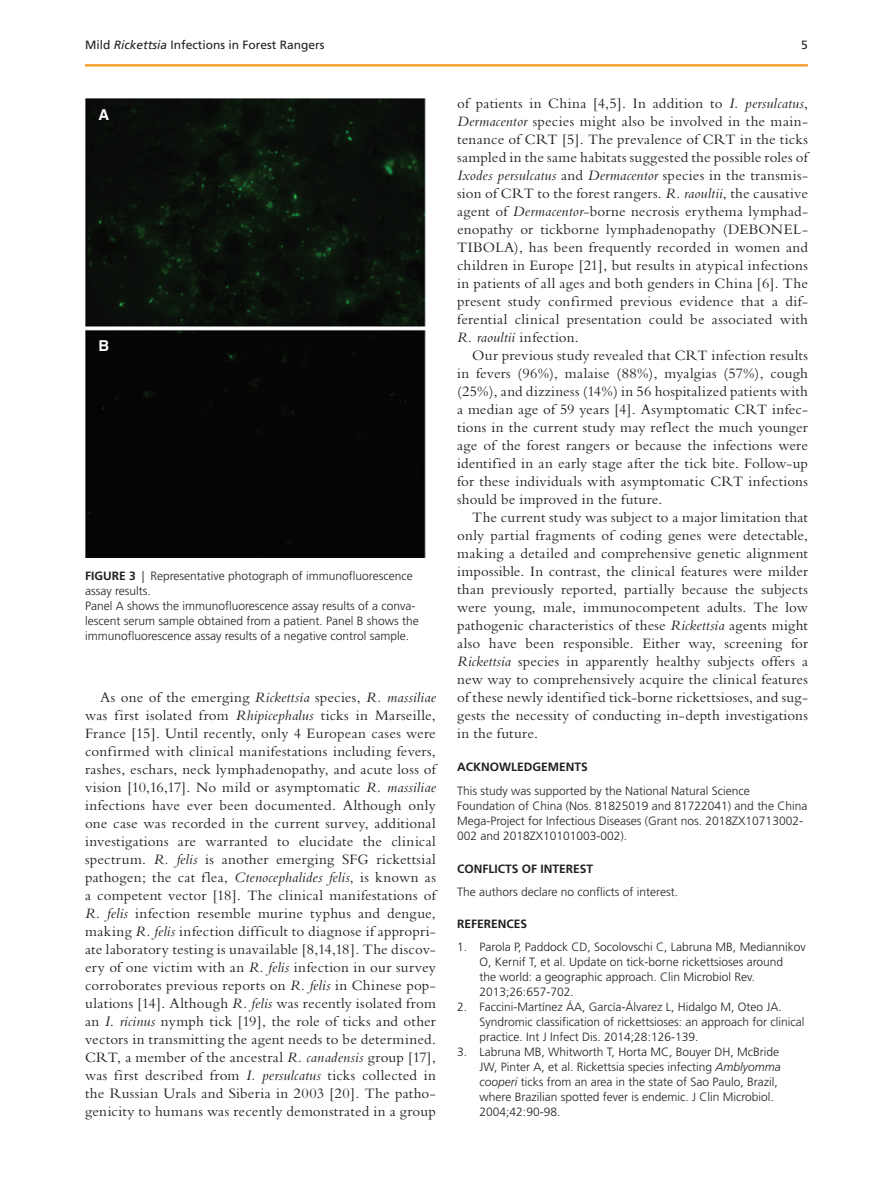
<style>
.page{position:relative;width:893px;height:1191px;background:#fff}
.page>*{position:absolute;margin:0;border:0;box-sizing:border-box;transform-origin:0 0}
.t1{font:15px/18px "Bembo";letter-spacing:.015em;color:#231f20;text-align:justify}
.t2{font:700 15px "Helvetica";color:#fff}
.t3{font:300 12px/15px "Frutiger";color:#231f20}
.t4{font:700 12px "Frutiger";color:#231f20}
.t5{font:12px "Frutiger";color:#231f20}
.s1{font-style:italic}
.s2{font-weight:700}
</style>
<div class="page">
<hr style="left:85px;top:64px;width:723px;height:2px;background:#f79821">
<img style="left:85px;top:99px;width:340px;height:458px">
<p class="t5" style="left:85px;top:38px;width:241px">Mild <span class="s1">Rickettsia</span> Infections in Forest Rangers</p>
<p class="t5" style="left:801px;top:38px;width:8px">5</p>
<p class="t2" style="left:98px;top:105px;width:12px">A</p>
<p class="t2" style="left:98px;top:336px;width:12px">B</p>
<p class="t3" style="left:85px;top:568px;width:335px"><span class="s2">FIGURE 3</span> | Representative photograph of immunofluorescence assay results.<br>Panel A shows the immunofluorescence assay results of a conva&shy;lescent serum sample obtained from a patient. Panel B shows the immunofluorescence assay results of a negative control sample.</p>
<p class="t1" style="left:85px;top:688px;width:352px;text-indent:15px">As one of the emerging <span class="s1">Rickettsia</span> species, <span class="s1">R. massiliae </span>was first isolated from <span class="s1">Rhipicephalus</span> ticks in Marseille, France [15]. Until recently, only 4 European cases were confirmed with clinical manifestations including fevers, rashes, eschars, neck lymphadenopathy, and acute loss of vision [10,16,17]. No mild or asymptomatic <span class="s1">R. massiliae </span>infections have ever been documented. Although only one case was recorded in the current survey, additional investigations are warranted to elucidate the clinical spectrum. <span class="s1">R. felis</span> is another emerging SFG rickettsial pathogen; the cat flea, <span class="s1">Ctenocephalides felis</span>, is known as a competent vector [18]. The clinical manifestations of <span class="s1">R. felis</span> infection resemble murine typhus and dengue, making <span class="s1">R. felis</span> infection difficult to diagnose if appropri&shy;ate laboratory testing is unavailable [8,14,18]. The discov&shy;ery of one victim with an <span class="s1">R. felis</span> infection in our survey corroborates previous reports on <span class="s1">R. felis</span> in Chinese pop&shy;ulations [14]. Although <span class="s1">R. felis</span> was recently isolated from an <span class="s1">I. ricinus</span> nymph tick [19], the role of ticks and other vectors in transmitting the agent needs to be determined.<br>CRT, a member of the ancestral <span class="s1">R. canadensis</span> group [17], was first described from <span class="s1">I. persulcatus</span> ticks collected in the Russian Urals and Siberia in 2003 [20]. The patho&shy;genicity to humans was recently demonstrated in a group</p>
<p class="t1" style="left:457px;top:94px;width:352px">of patients in China [4,5]. In addition to <span class="s1">I. -persulcatus</span>, <span class="s1">Dermacentor</span> species might also be involved in the main&shy;tenance of CRT [5]. The prevalence of CRT in the ticks sampled in the same habitats suggested the possible roles of <span class="s1">Ixodes persulcatus</span> and <span class="s1">Dermacentor</span> species in the transmis&shy;sion of CRT to the forest rangers. <span class="s1">R. raoultii</span>, the causative agent of <span class="s1">Dermacentor</span>-borne necrosis erythema lymphad&shy;enopathy or tickborne lymphadenopathy (DEBONEL-TIBOLA), has been frequently recorded in women and children in Europe [21], but results in atypical infections in patients of all ages and both genders in China [6]. The present study confirmed previous evidence that a dif&shy;ferential clinical presentation could be associated with <span class="s1">R. raoultii</span> infection.</p>
<p class="t1" style="left:457px;top:346px;width:352px;text-indent:15px">Our previous study revealed that CRT infection results in fevers (96%), malaise (88%), myalgias (57%), cough (25%), and dizziness (14%) in 56 hospitalized patients with a median age of 59 years [4]. Asymptomatic CRT infec&shy;tions in the current study may reflect the much younger age of the forest rangers or because the infections were identified in an early stage after the tick bite. Follow-up for these individuals with asymptomatic CRT infections should be improved in the future.</p>
<p class="t1" style="left:457px;top:508px;width:352px;text-indent:15px">The current study was subject to a major limitation that only partial fragments of coding genes were detectable, making a detailed and comprehensive genetic alignment impossible. In contrast, the clinical features were milder than previously reported, partially because the subjects were young, male, immunocompetent adults. The low pathogenic characteristics of these <span class="s1">Rickettsia</span> agents might also have been responsible. Either way, screening for <span class="s1">Rickettsia</span> species in apparently healthy subjects offers a new way to comprehensively acquire the clinical features of these newly identified tick-borne rickettsioses, and sug&shy;gests the necessity of conducting in-depth investigations in the future.</p>
<p class="t4" style="left:457px;top:760px;width:132px">ACKNOWLEDGEMENTS</p>
<p class="t3" style="left:457px;top:783px;width:352px">This study was supported by the National Natural Science Foundation of China (Nos. 81825019 and 81722041) and the China Mega-Project for Infectious Diseases (Grant nos. 2018ZX10713002- 002 and 2018ZX10101003-002).</p>
<p class="t4" style="left:457px;top:861px;width:138px">CONFLICTS OF INTEREST</p>
<p class="t3" style="left:457px;top:884px;width:222px">The authors declare no conflicts of interest.</p>
<p class="t4" style="left:457px;top:917px;width:16px">REFERENCES</p>
<p class="t3" style="left:480px;top:940px;width:328px;text-indent:-22px">1. Parola P, Paddock CD, Socolovschi C, Labruna MB, Mediannikov O, Kernif T, et al. Update on tick-borne rickettsioses around<br>the world: a geographic approach. Clin Microbiol Rev.<br>2013;26:657-702.</p>
<p class="t3" style="left:480px;top:1000px;width:326px;text-indent:-22px">2. Faccini-Martínez ÁA, García-Álvarez L, Hidalgo M, Oteo JA.<br>Syndromic classification of rickettsioses: an approach for clinical practice. Int J Infect Dis. 2014;28:126-139.</p>
<p class="t3" style="left:480px;top:1045px;width:303px;text-indent:-22px">3. Labruna MB, Whitworth T, Horta MC, Bouyer DH, McBride JW, Pinter A, et al. Rickettsia species infecting <span class="s1">Amblyomma cooperi</span> ticks from an area in the state of Sao Paulo, Brazil, where Brazilian spotted fever is endemic. J Clin Microbiol.<br>2004;42:90-98.</p>
</div>
